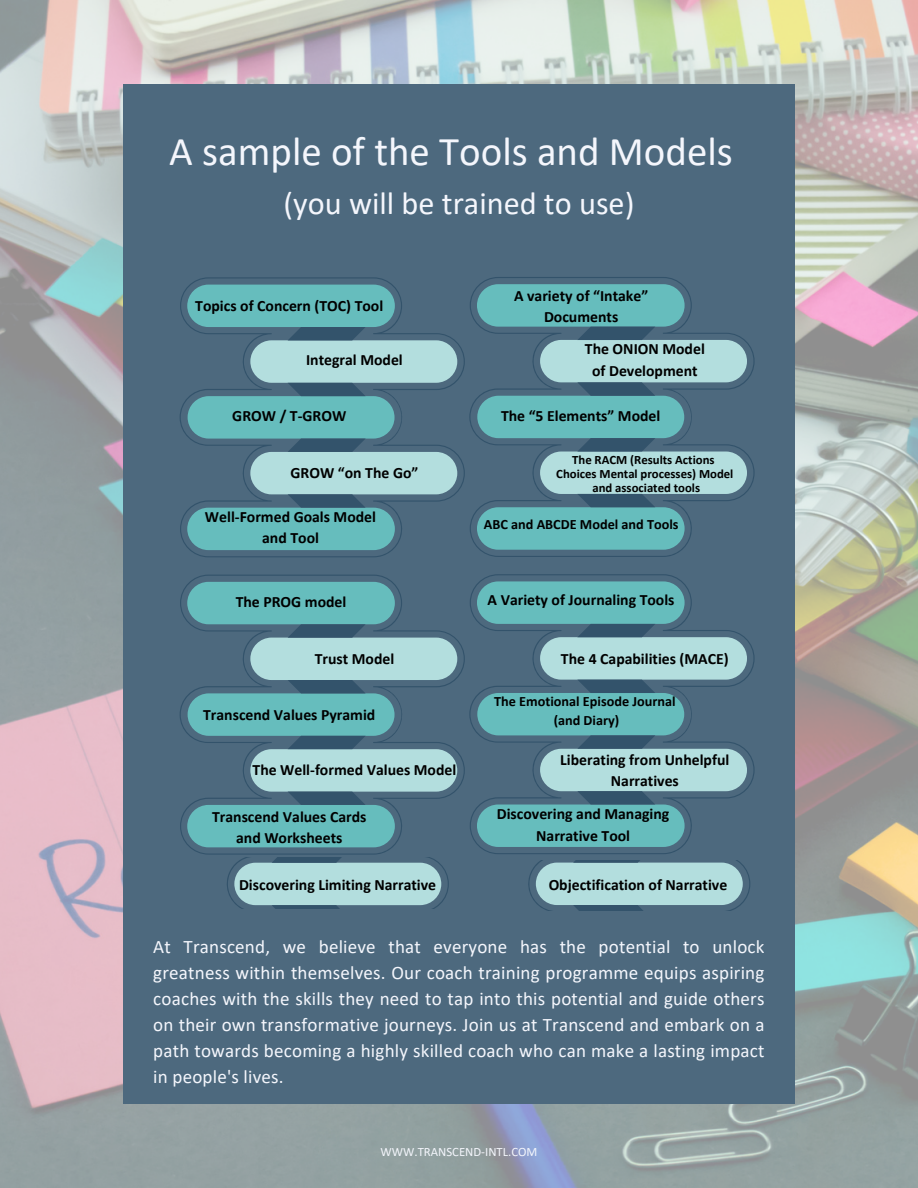
<style>
.page{position:relative;width:918px;height:1188px;background:#fff}
.page>*{position:absolute;margin:0;border:0;box-sizing:border-box;transform-origin:0 0}
.t1{font:40.95px "Calibri";color:#f4f6fc}
.t2{font:32.25px "Calibri";color:#f4f6fc}
.t3{font:19.05px/25.8px "Calibri";letter-spacing:.01em;color:#f4f6fc;text-align:justify}
.t4{font:700 15.75px "Calibri";color:#000}
.t5{font:700 14.25px "Calibri";color:#000}
.t6{font:700 12.75px "Calibri";color:#000}
.t7{font:12.75px "Calibri";color:#f4f6fc}
</style>
<div class="page">
<img style="left:0;top:0;width:918px;height:1188px">
<div style="left:123px;top:84px;width:672px;height:1020px;background:#4d697e"></div>
<svg style="left:180px;top:277px;width:285px;height:280px"></svg>
<svg style="left:288px;top:327px;width:78px;height:13px"></svg>
<svg style="left:288px;top:383px;width:78px;height:13px"></svg>
<svg style="left:288px;top:439px;width:78px;height:13px"></svg>
<svg style="left:288px;top:494px;width:78px;height:14px"></svg>
<svg style="left:180px;top:575px;width:285px;height:279px"></svg>
<svg style="left:288px;top:624px;width:78px;height:14px"></svg>
<svg style="left:288px;top:680px;width:78px;height:13px"></svg>
<svg style="left:288px;top:736px;width:78px;height:13px"></svg>
<svg style="left:288px;top:792px;width:78px;height:13px"></svg>
<svg style="left:469px;top:277px;width:286px;height:280px"></svg>
<svg style="left:577px;top:327px;width:78px;height:13px"></svg>
<svg style="left:577px;top:382px;width:78px;height:14px"></svg>
<svg style="left:577px;top:438px;width:78px;height:14px"></svg>
<svg style="left:577px;top:494px;width:78px;height:13px"></svg>
<svg style="left:469px;top:574px;width:286px;height:280px"></svg>
<svg style="left:577px;top:624px;width:78px;height:13px"></svg>
<svg style="left:577px;top:680px;width:78px;height:13px"></svg>
<svg style="left:577px;top:735px;width:78px;height:14px"></svg>
<svg style="left:577px;top:791px;width:78px;height:14px"></svg>
<svg style="left:227px;top:858px;width:222px;height:51px"></svg>
<svg style="left:528px;top:860px;width:222px;height:51px"></svg>
<p class="t1" style="left:169px;top:134px;width:565px">A sample of the Tools and Models</p>
<p class="t2" style="left:284px;top:189px;width:352px">(you will be trained to use)</p>
<p class="t4" style="left:195px;top:300px;width:189px">Topics of Concern (TOC) Tool</p>
<p class="t4" style="left:306px;top:353px;width:98px">Integral Model</p>
<p class="t4" style="left:232px;top:409px;width:116px">GROW / T-GROW</p>
<p class="t4" style="left:291px;top:466px;width:129px">GROW “on The Go”</p>
<p class="t4" style="left:205px;top:510px;width:173px">Well-Formed Goals Model</p>
<p class="t4" style="left:262px;top:531px;width:58px">and Tool</p>
<p class="t4" style="left:236px;top:595px;width:112px">The PROG model</p>
<p class="t4" style="left:315px;top:652px;width:81px">Trust Model</p>
<p class="t4" style="left:203px;top:708px;width:174px">Transcend Values Pyramid</p>
<p class="t4" style="left:253px;top:763px;width:205px">The Well-formed Values Model</p>
<p class="t4" style="left:212px;top:810px;width:156px">Transcend Values Cards</p>
<p class="t4" style="left:236px;top:832px;width:108px">and Worksheets</p>
<p class="t4" style="left:239px;top:878px;width:199px">Discovering Limiting Narrative</p>
<p class="t4" style="left:514px;top:289px;width:136px">A variety of “Intake”</p>
<p class="t4" style="left:544px;top:310px;width:76px">Documents</p>
<p class="t4" style="left:585px;top:342px;width:121px">The ONION Model</p>
<p class="t4" style="left:592px;top:364px;width:107px">of Development</p>
<p class="t4" style="left:501px;top:409px;width:161px">The “5 Elements” Model</p>
<p class="t6" style="left:572px;top:455px;width:144px">The RACM (Results Actions</p>
<p class="t6" style="left:556px;top:468px;width:179px">Choices Mental processes) Model</p>
<p class="t6" style="left:592px;top:482px;width:109px">and associated tools</p>
<p class="t5" style="left:484px;top:519px;width:196px">ABC and ABCDE Model and Tools</p>
<p class="t4" style="left:488px;top:594px;width:188px">A Variety of Journaling Tools</p>
<p class="t4" style="left:561px;top:652px;width:169px">The 4 Capabilities (MACE)</p>
<p class="t5" style="left:494px;top:695px;width:183px">The Emotional Episode Journal</p>
<p class="t5" style="left:554px;top:715px;width:67px">(and Diary)</p>
<p class="t4" style="left:560px;top:753px;width:171px">Liberating from Unhelpful</p>
<p class="t4" style="left:611px;top:775px;width:70px">Narratives</p>
<p class="t4" style="left:497px;top:807px;width:174px">Discovering and Managing</p>
<p class="t4" style="left:536px;top:829px;width:95px">Narrative Tool</p>
<p class="t4" style="left:549px;top:878px;width:180px">Objectification of Narrative</p>
<p class="t3" style="left:153px;top:936px;width:613px">At Transcend, we believe that everyone has the potential to unlock greatness within themselves. Our coach training programme equips aspiring coaches with the skills they need to tap into this potential and guide others on their own transformative journeys. Join us at Transcend and embark on a path towards becoming a highly skilled coach who can make a lasting impact in people's lives.</p>
<p class="t7" style="left:380px;top:1147px;width:158px">WWW.TRANSCEND-INTL.COM</p>
</div>
